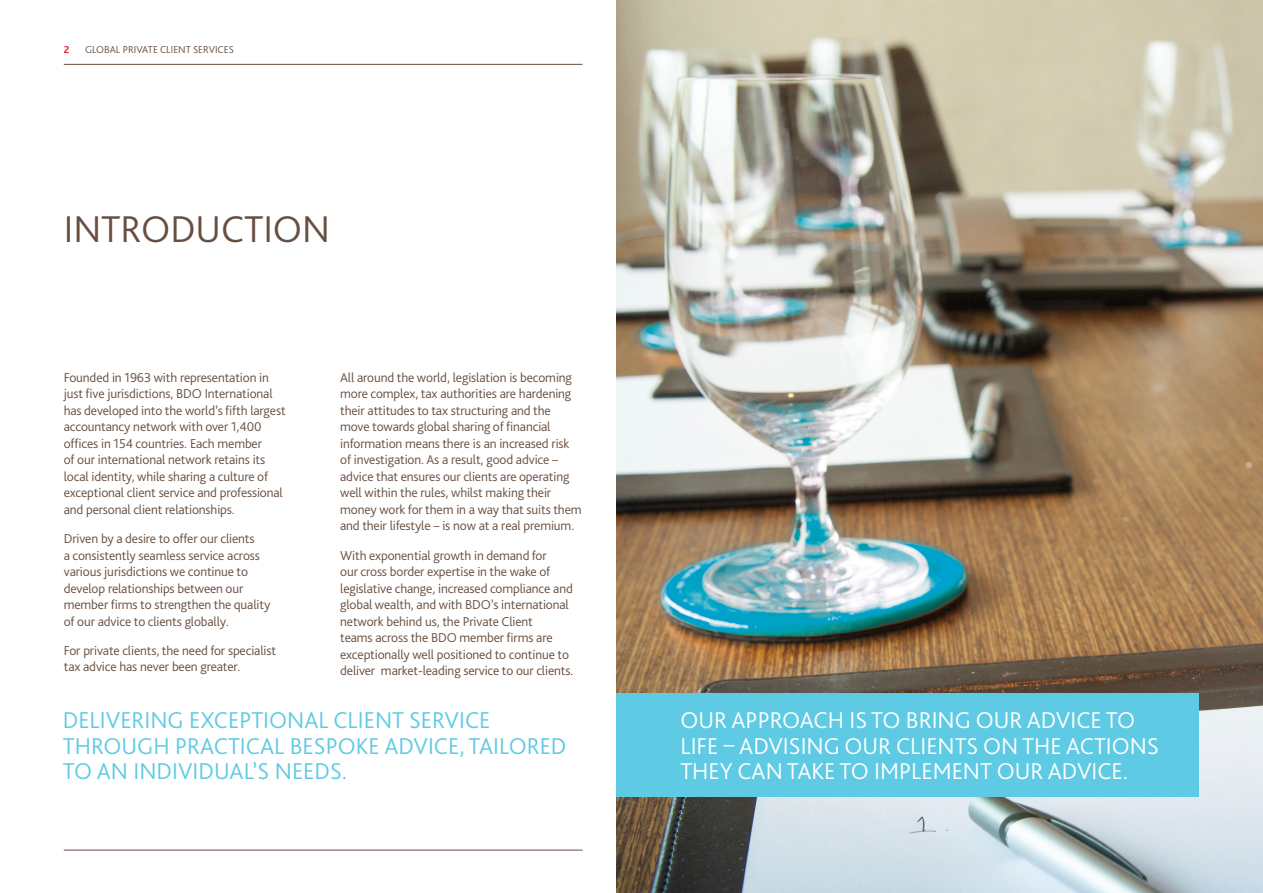
<style>
.page{position:relative;width:1263px;height:893px;background:#fff}
.page>*{position:absolute;margin:0;border:0;box-sizing:border-box;transform-origin:0 0}
.MAIN_HEADING{font:300 39px "Bliss Pro";color:#674e3f}
.Intro{font:300 24px/25.5px "Bliss Pro";color:#fff}
.Intro-2{font:300 24px/25.5px "Bliss Pro";color:#5fcae3}
.Body_text{font:300 13.5px/16.5px "Bliss Pro";letter-spacing:-.01em;color:#674e3f}
.t1{font:300 10.5px "Bliss Pro";color:#674e3f}
.Running_header{font:700 10.5px "Bliss Pro";color:#ed1a3a}
</style>
<div class="page">
<img style="left:617px;top:0;width:646px;height:893px">
<hr style="left:64px;top:850px;width:519px;height:1px;background:#674e3f">
<hr style="left:64px;top:64px;width:519px;height:1px;background:#674e3f">
<div style="left:617px;top:693px;width:582px;height:103px;background:#5fcae3"></div>
<p class="Running_header" style="left:64px;top:43px;width:7px">2</p>
<p class="t1" style="left:85px;top:43px;width:150px">GLOBAL PRIVATE CLIENT SERVICES</p>
<p class="MAIN_HEADING" style="left:64px;top:205px;width:268px">INTRODUCTION</p>
<p class="Body_text" style="left:64px;top:369px;width:223px">Founded in 1963 with representation in just five jurisdictions, BDO International has developed into the world’s fifth largest accountancy network with over 1,400 offices in 154 countries. Each member<br>of our international network retains its local identity, while sharing a culture of exceptional client service and professional and personal client relationships.</p>
<p class="Body_text" style="left:64px;top:530px;width:208px">Driven by a desire to offer our clients<br>a consistently seamless service across various jurisdictions we continue to develop relationships between our member firms to strengthen the quality of our advice to clients globally.</p>
<p class="Body_text" style="left:64px;top:642px;width:214px">For private clients, the need for specialist tax advice has never been greater.</p>
<p class="Body_text" style="left:340px;top:369px;width:243px">All around the world, legislation is becoming more complex, tax authorities are hardening their attitudes to tax structuring and the move towards global sharing of financial information means there is an increased risk of investigation. As a result, good advice – advice that ensures our clients are operating well within the rules, whilst making their money work for them in a way that suits them and their lifestyle – is now at a real premium.</p>
<p class="Body_text" style="left:340px;top:547px;width:235px">With exponential growth in demand for<br>our cross border expertise in the wake of legislative change, increased compliance and global wealth, and with BDO’s international network behind us, the Private Client<br>teams across the BDO member firms are exceptionally well positioned to continue to deliver market-leading service to our clients.</p>
<p class="Intro-2" style="left:63px;top:707px;width:505px">DELIVERING EXCEPTIONAL CLIENT SERVICE<br>THROUGH PRACTICAL BESPOKE ADVICE, TAILORED<br>TO AN INDIVIDUAL’S NEEDS.</p>
<p class="Intro" style="left:680px;top:707px;width:480px">OUR APPROACH IS TO BRING OUR ADVICE TO<br>LIFE – ADVISING OUR CLIENTS ON THE ACTIONS<br>THEY CAN TAKE TO IMPLEMENT OUR ADVICE.</p>
</div>
